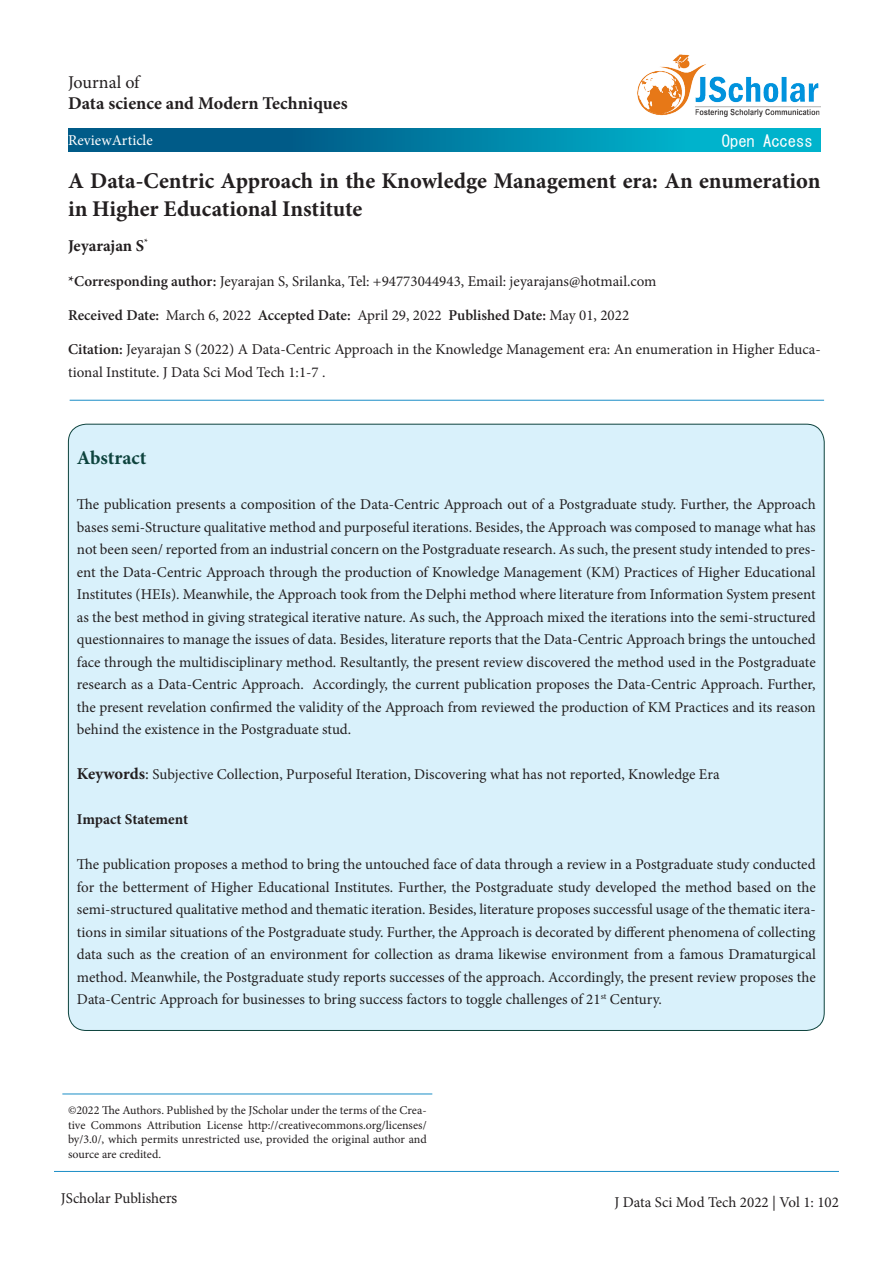
<style>
.page{position:relative;width:893px;height:1263px;background:#fff}
.page>*{position:absolute;margin:0;border:0;box-sizing:border-box;transform-origin:0 0}
.t1{font:700 22.5px/27px "Minion Pro";color:#231f20}
.t2{font:700 19.5px "Minion Pro";color:#0d433d}
.t3{font:700 18px "Minion Pro";color:#231f20}
.t4{font:18px "Minion Pro";letter-spacing:-.005em;color:#231f20}
.t5{font:700 16.5px "Minion Pro";letter-spacing:-.005em;color:#231f20}
.t6{font:16.5px "MS Gothic";color:#fff}
.t7{font:15px/22.5px "Minion Pro";color:#231f20;text-align:justify}
.t8{font:600 15px "Minion Pro";color:#231f20}
.t9{font:700 15px "Minion Pro";letter-spacing:-.005em;color:#231f20}
.t10{font:15px "Minion Pro";color:#fff}
.t11{font:12px/14.4px "Minion Pro";color:#231f20;text-align:justify}
.s1{font-weight:600}
.s2{font-weight:400}
.s3{font-weight:700;font-size:16.5px}
.s4{font-size:16.5px}
.s5{font-family:"Calisto"}
</style>
<div class="page">
<hr style="left:54px;top:1171px;width:785px;height:1px;background:#1a8dc6">
<hr style="left:70px;top:400px;width:754px;height:1px;background:#1a8dc6">
<img style="left:637px;top:54px;width:184px;height:63px">
<hr style="left:62px;top:1093px;width:370px;height:1px;background:#1a8dc6">
<svg style="left:68px;top:129px;width:753px;height:23px;background:#0081a5"></svg>
<div style="left:68px;top:424px;width:756px;height:606px;background:#d9f1fb;border-radius:18px"></div>
<p class="t4" style="left:68px;top:70px;width:73px">Journal of</p>
<p class="t3" style="left:68px;top:91px;width:281px">Data science and Modern Techniques</p>
<p class="t10" style="left:68px;top:130px;width:86px">ReviewArticle</p>
<p class="t6" style="left:722px;top:133px;width:92px">Open Access</p>
<p class="t1" style="left:68px;top:168px;width:754px">A Data-Centric Approach in the Knowledge Management era: An enumeration in Higher Educational Institute</p>
<p class="t5" style="left:68px;top:234px;width:82px">Jeyarajan S<sup>*</sup></p>
<p class="t7" style="left:68px;top:270px;width:590px"><span class="s1">*Corresponding author:</span> Jeyarajan S, Srilanka, Tel: +94773044943, Email: jeyarajans@hotmail.com</p>
<p class="t8" style="left:68px;top:305px;width:563px">Received Date: <span class="s2">March 6, 2022</span> Accepted Date: <span class="s2">April 29, 2022</span> Published Date: <span class="s2">May 01, 2022</span></p>
<p class="t7" style="left:68px;top:338px;width:754px"><span class="s1">Citation:</span> Jeyarajan S (2022) A Data-Centric Approach in the Knowledge Management era: An enumeration in Higher Educa&shy;tional Institute. J Data Sci Mod Tech 1:1-7 .</p>
<p class="t2" style="left:77px;top:444px;width:71px">Abstract</p>
<p class="t7" style="left:77px;top:493px;width:740px">The publication presents a composition of the Data-Centric Approach out of a Postgraduate study. Further, the Approach bases semi-Structure qualitative method and purposeful iterations. Besides, the Approach was composed to manage what has not been seen/ reported from an industrial concern on the Postgraduate research. As such, the present study intended to pres&shy;ent the Data-Centric Approach through the production of Knowledge Management (KM) Practices of Higher Educational Institutes (HEIs). Meanwhile, the Approach took from the Delphi method where literature from Information System present as the best method in giving strategical iterative nature. As such, the Approach mixed the iterations into the semi-structured questionnaires to manage the issues of data. Besides, literature reports that the Data-Centric Approach brings the untouched face through the multidisciplinary method. Resultantly, the present review discovered the method used in the Postgraduate research as a Data-Centric Approach. Accordingly, the current publication proposes the Data-Centric Approach. Further, the present revelation confirmed the validity of the Approach from reviewed the production of KM Practices and its reason behind the existence in the Postgraduate stud.</p>
<p class="t7" style="left:77px;top:763px;width:644px"><span class="s3">Keywords</span><span class="s4">:</span> Subjective Collection, Purposeful Iteration, Discovering what has not reported, Knowledge Era</p>
<p class="t9" style="left:77px;top:809px;width:113px">Impact Statement</p>
<p class="t7" style="left:77px;top:853px;width:740px">The publication proposes a method to bring the untouched face of data through a review in a Postgraduate study conducted for the betterment of Higher Educational Institutes. Further, the Postgraduate study developed the method based on the semi-structured qualitative method and thematic iteration. Besides, literature proposes successful usage of the thematic itera&shy;tions in similar situations of the Postgraduate study. Further, the Approach is decorated by different phenomena of collecting data such as the creation of an environment for collection as drama likewise environment from a famous Dramaturgical method. Meanwhile, the Postgraduate study reports successes of the approach. Accordingly, the present review proposes the Data-Centric Approach for businesses to bring success factors to toggle challenges of 21<sup>st</sup> Century.</p>
<p class="t11" style="left:68px;top:1103px;width:360px">©2022 The Authors. Published by the JScholar under the terms of the Crea&shy;tive Commons Attribution License http://creativecommons.org/licenses/ by/3.0/, which permits unrestricted use, provided the original author and source are credited.</p>
<p class="t7" style="left:61px;top:1186px;width:118px">JScholar Publish<span class="s5">ers</span></p>
<p class="t7" style="left:614px;top:1191px;width:226px">J Data Sci Mod Tech 2022 | Vol 1: 102</p>
</div>
